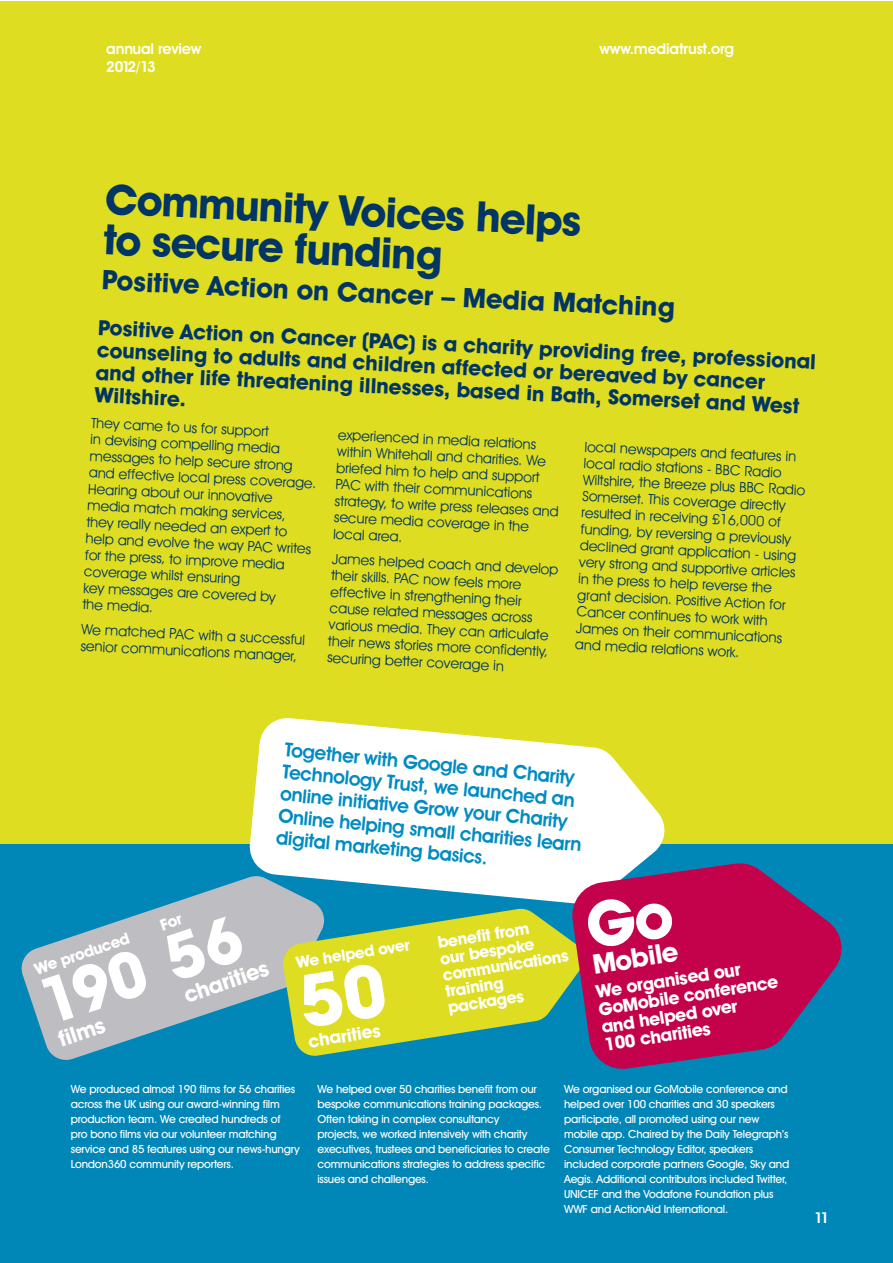
<style>
.page{position:relative;width:893px;height:1263px;background:#fff}
.page>*{position:absolute;margin:0;border:0;box-sizing:border-box;transform-origin:0 0}
.t1{font:700 64.2px "Avant Garde IT Cby BT";color:#fff}
.t2{font:700 42px/41px "Avant Garde IT Cby BT";color:#003565}
.t3{font:700 27.15px "Avant Garde IT Cby BT";color:#fff}
.t4{font:700 27px "Avant Garde IT Cby BT";color:#003565}
.t5{font:700 22.2px "Avant Garde IT Cby BT";color:#fff}
.t6{font:700 21px/23px "Avant Garde IT Cby BT";color:#003565}
.t7{font:600 19.35px/22px "Avant Garde IT Cby BT";color:#008cc2}
.t8{font:700 18px/18px "Avant Garde IT Cby BT";color:#fff}
.t9{font:700 16.5px/16.5px "Avant Garde IT Cby BT";color:#fff}
.t10{font:700 15.75px "Avant Garde IT Cby BT";color:#fff}
.t11{font:600 15px "Avant Garde IT Cby BT";letter-spacing:-.01em;color:#fff}
.t12{font:14.25px/16.5px "Avant Garde IT Cby BT";color:#003565}
.t13{font:500 11.25px/15px "Avant Garde IT Cby BT";letter-spacing:-.02em;color:#fff}
</style>
<div class="page">
<div style="left:0;top:1px;width:892px;height:1236px;background:#dedd21"></div>
<div style="left:0;top:844px;width:892px;height:419px;background:#0087b8"></div>
<svg style="left:249px;top:718px;width:416px;height:185px;fill:#fff"></svg>
<svg style="left:21px;top:875px;width:306px;height:185px;fill:#bebdc2"></svg>
<svg style="left:282px;top:908px;width:288px;height:149px;fill:#dedd21"></svg>
<svg style="left:570px;top:862px;width:272px;height:207px;fill:#c4014b"></svg>
<svg style="left:160px;top:916px;width:23px;height:14px"></svg>
<div style="left:297px;top:962px;width:90px;height:67px;background:#dedd21"></div>
<div style="left:585px;top:896px;width:90px;height:53px;background:#c4014b"></div>
<p class="t11" style="left:106px;top:39px;width:97px">annual review</p>
<p class="t11" style="left:600px;top:39px;width:136px">www.mediatrust.org</p>
<p class="t11" style="left:106px;top:57px;width:51px">2012/13</p>
<h2 class="t2" style="left:107px;top:177px;width:478px;rotate:3deg">Community Voices helps to secure funding</h2>
<h3 class="t4" style="left:103px;top:262px;width:575px;rotate:3deg">Positive Action on Cancer – Media Matching</h3>
<h3 class="t6" style="left:99px;top:314px;width:720px;rotate:3deg">Positive Action on Cancer (PAC) is a charity providing free, professional counseling to adults and children affected or bereaved by cancer<br>and other life threatening illnesses, based in Bath, Somerset and West Wiltshire.</h3>
<p class="t12" style="left:92px;top:414px;width:229px;rotate:3deg">They came to us for support<br>in devising compelling media messages to help secure strong and effective local press coverage.<br>Hearing about our innovative media match making services, they really needed an expert to help and evolve the way PAC writes for the press, to improve media coverage whilst ensuring<br>key messages are covered by<br>the media.</p>
<p class="t12" style="left:82px;top:620px;width:225px;rotate:3deg">We matched PAC with a successful senior communications manager,</p>
<p class="t12" style="left:338px;top:426px;width:226px;rotate:3deg">experienced in media relations within Whitehall and charities. We briefed him to help and support<br>PAC with their communications strategy, to write press releases and secure media coverage in the local area.</p>
<p class="t12" style="left:333px;top:550px;width:228px;rotate:3deg">James helped coach and develop their skills. PAC now feels more effective in strengthening their cause related messages across various media. They can articulate their news stories more confi dently, securing better coverage in</p>
<p class="t12" style="left:585px;top:438px;width:224px;rotate:3deg">local newspapers and features in local radio stations - BBC Radio Wiltshire, the Breeze plus BBC Radio Somerset. This coverage directly resulted in receiving £16,000 of funding, by reversing a previously declined grant application - using very strong and supportive articles in the press to help reverse the grant decision. Positive Action for Cancer continues to work with James on their communications and media relations work.</p>
<h3 class="t7" style="left:285px;top:740px;width:306px;rotate:5deg">Together with Google and Charity Technology Trust, we launched an online initiative Grow your Charity Online helping small charities learn digital marketing basics.</h3>
<h1 class="t1" style="left:29px;top:966px;width:212px;rotate:-18deg">190 56</h1>
<p class="t10" style="left:32px;top:960px;width:101px;rotate:-19deg">We produced</p>
<h3 class="t5" style="left:180px;top:982px;width:90px;rotate:-18deg">charities</h3>
<h3 class="t5" style="left:55px;top:1026px;width:49px;rotate:-18deg">fi lms</h3>
<p class="t10" style="left:295px;top:953px;width:116px;rotate:-9deg">We helped over</p>
<p class="t8" style="left:307px;top:1032px;width:75px;rotate:-9deg">charities</p>
<p class="t9" style="left:436px;top:934px;width:129px;rotate:-9deg">benefi t from<br>our bespoke communications training packages</p>
<h3 class="t3" style="left:590px;top:948px;width:88px;rotate:-9deg">Mobile</h3>
<p class="t8" style="left:595px;top:982px;width:183px;rotate:-9deg">We organised our<br>GoMobile conference and helped over<br>100 charities</p>
<p class="t13" style="left:71px;top:1081px;width:231px">We produced almost 190 films for 56 charities across the UK using our award-winning film production team. We created hundreds of pro bono films via our volunteer matching service and 85 features using our news-hungry London360 community reporters.</p>
<p class="t13" style="left:317px;top:1081px;width:234px">We helped over 50 charities benefit from our bespoke communications training packages.<br>Often taking in complex consultancy<br>projects, we worked intensively with charity executives, trustees and beneficiaries to create communications strategies to address specific issues and challenges.</p>
<p class="t13" style="left:564px;top:1081px;width:227px">We organised our GoMobile conference and helped over 100 charities and 30 speakers participate, all promoted using our new mobile app. Chaired by the Daily Telegraph’s Consumer Technology Editor, speakers included corporate partners Google, Sky and Aegis. Additional contributors included Twitter, UNICEF and the Vodafone Foundation plus WWF and ActionAid International.</p>
<p class="t11" style="left:814px;top:1209px;width:17px">11</p>
</div>
